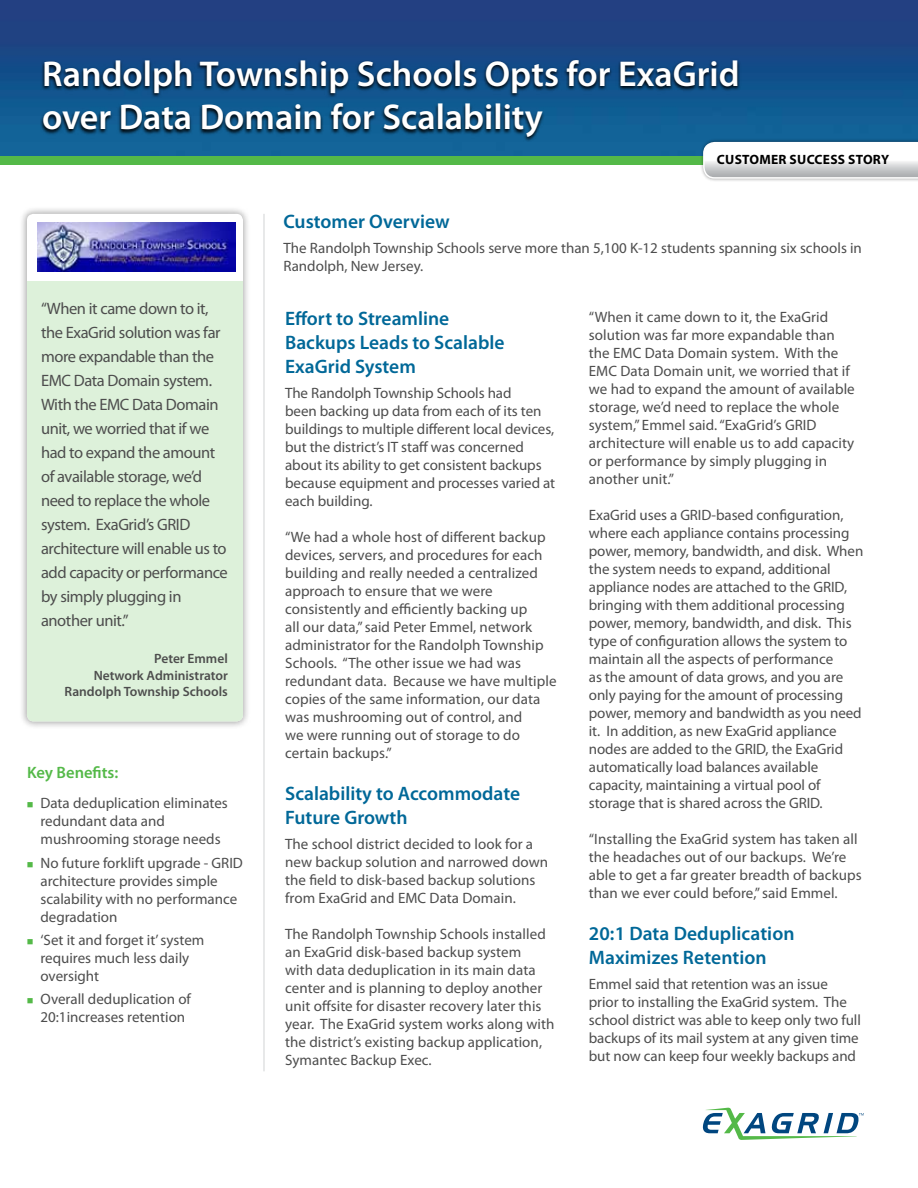
<style>
.page{position:relative;width:918px;height:1188px;background:#fff}
.page>*{position:absolute;margin:0;border:0;box-sizing:border-box;transform-origin:0 0}
.t1{font:600 36px/43.2px "Myriad Pro";color:#fff}
.t2{font:600 19.5px/24px "Myriad Pro";color:#006898}
.t3{font:16.5px/24px "Myriad Pro";letter-spacing:-.025em;color:#4d4d4d}
.t4{font:600 16.5px "Myriad Pro";color:#54b948}
.t5{font:15px/18px "Myriad Pro";color:#4d4d4d}
.t6{font:600 13.5px/16.2px "Myriad Pro";color:#4d4d4d;text-align:right}
.t7{font:700 13.5px "Myriad Pro";letter-spacing:.02em;color:#000}
</style>
<div class="page">
<img style="left:0;top:0;width:918px;height:156px">
<div style="left:0;top:156px;width:918px;height:8px;background:#54b948"></div>
<div style="left:700px;top:139px;width:218px;height:43px;background:#000;opacity:.4"></div>
<svg style="left:703px;top:142px;width:215px;height:37px"></svg>
<svg style="left:702px;top:1107px;width:162px;height:33px"></svg>
<div style="left:19px;top:206px;width:232px;height:523px;background:#000;opacity:.4"></div>
<div style="left:27px;top:214px;width:216px;height:507px;background:#fff;border-radius:7px"></div>
<div style="left:27px;top:281px;width:216px;height:440px;background:#ddf1da"></div>
<svg style="left:40px;top:59px;width:701px;height:83px;background:#0d4674"></svg>
<hr style="left:264px;top:214px;width:1px;height:857px;background:#d1d3d4">
<img style="left:38px;top:222px;width:197px;height:49px">
<h1 class="t1" style="left:42px;top:51px;width:699px">Randolph Township Schools Opts for ExaGrid over Data Domain for Scalability</h1>
<p class="t7" style="left:717px;top:151px;width:174px">CUSTOMER SUCCESS STORY</p>
<p class="t3" style="left:41px;top:296px;width:188px">“When it came down to it, the ExaGrid solution was far more expandable than the<br>EMC Data Domain system.<br>With the EMC Data Domain unit, we worried that if we had to expand the amount of available storage, we’d need to replace the whole system. ExaGrid’s GRID architecture will enable us to add capacity or performance by simply plugging in another unit.”</p>
<p class="t6" style="left:65px;top:651px;width:165px">Peter Emmel<br>Network Administrator<br>Randolph Township Schools</p>
<p class="t4" style="left:27px;top:762px;width:93px">Key Benefits:</p>
<p class="t5" style="left:40px;top:794px;width:189px">Data deduplication eliminates redundant data and mushrooming storage needs</p>
<p class="t5" style="left:40px;top:853px;width:204px">No future forklift upgrade - GRID architecture provides simple scalability with no performance degradation</p>
<p class="t5" style="left:40px;top:931px;width:165px">‘Set it and forget it’ system requires much less daily oversight</p>
<p class="t5" style="left:40px;top:990px;width:152px">Overall deduplication of<br>20:1increases retention</p>
<h2 class="t2" style="left:284px;top:209px;width:168px">Customer Overview</h2>
<p class="t5" style="left:284px;top:239px;width:580px">The Randolph Township Schools serve more than 5,100 K-12 students spanning six schools in<br>Randolph, New Jersey.</p>
<h2 class="t2" style="left:285px;top:306px;width:221px">Effort to Streamline<br>Backups Leads to Scalable<br>ExaGrid System</h2>
<p class="t5" style="left:285px;top:384px;width:272px">The Randolph Township Schools had<br>been backing up data from each of its ten buildings to multiple different local devices, but the district’s IT staff was concerned about its ability to get consistent backups because equipment and processes varied at each building.</p>
<p class="t5" style="left:285px;top:528px;width:273px">“We had a whole host of different backup devices, servers, and procedures for each building and really needed a centralized approach to ensure that we were consistently and efficiently backing up<br>all our data,” said Peter Emmel, network administrator for the Randolph Township Schools. “The other issue we had was redundant data. Because we have multiple copies of the same information, our data was mushrooming out of control, and<br>we were running out of storage to do certain backups.”</p>
<h2 class="t2" style="left:285px;top:781px;width:237px">Scalability to Accommodate<br>Future Growth</h2>
<p class="t5" style="left:285px;top:834px;width:265px">The school district decided to look for a new backup solution and narrowed down the field to disk-based backup solutions from ExaGrid and EMC Data Domain.</p>
<p class="t5" style="left:285px;top:924px;width:271px">The Randolph Township Schools installed an ExaGrid disk-based backup system<br>with data deduplication in its main data center and is planning to deploy another unit offsite for disaster recovery later this year. The ExaGrid system works along with the district’s existing backup application, Symantec Backup Exec.</p>
<p class="t5" style="left:589px;top:307px;width:267px">“When it came down to it, the ExaGrid solution was far more expandable than the EMC Data Domain system. With the EMC Data Domain unit, we worried that if we had to expand the amount of available storage, we’d need to replace the whole system,” Emmel said. “ExaGrid’s GRID architecture will enable us to add capacity or performance by simply plugging in another unit.”</p>
<p class="t5" style="left:589px;top:505px;width:276px">ExaGrid uses a GRID-based configuration, where each appliance contains processing power, memory, bandwidth, and disk. When the system needs to expand, additional appliance nodes are attached to the GRID, bringing with them additional processing power, memory, bandwidth, and disk. This type of configuration allows the system to maintain all the aspects of performance<br>as the amount of data grows, and you are only paying for the amount of processing power, memory and bandwidth as you need it. In addition, as new ExaGrid appliance nodes are added to the GRID, the ExaGrid automatically load balances available capacity, maintaining a virtual pool of storage that is shared across the GRID.</p>
<p class="t5" style="left:589px;top:829px;width:274px">“Installing the ExaGrid system has taken all the headaches out of our backups. We’re able to get a far greater breadth of backups than we ever could before,” said Emmel.</p>
<h2 class="t2" style="left:589px;top:921px;width:207px">20:1 Data Deduplication<br>Maximizes Retention</h2>
<p class="t5" style="left:589px;top:974px;width:274px">Emmel said that retention was an issue prior to installing the ExaGrid system. The school district was able to keep only two full backups of its mail system at any given time but now can keep four weekly backups and</p>
</div>
